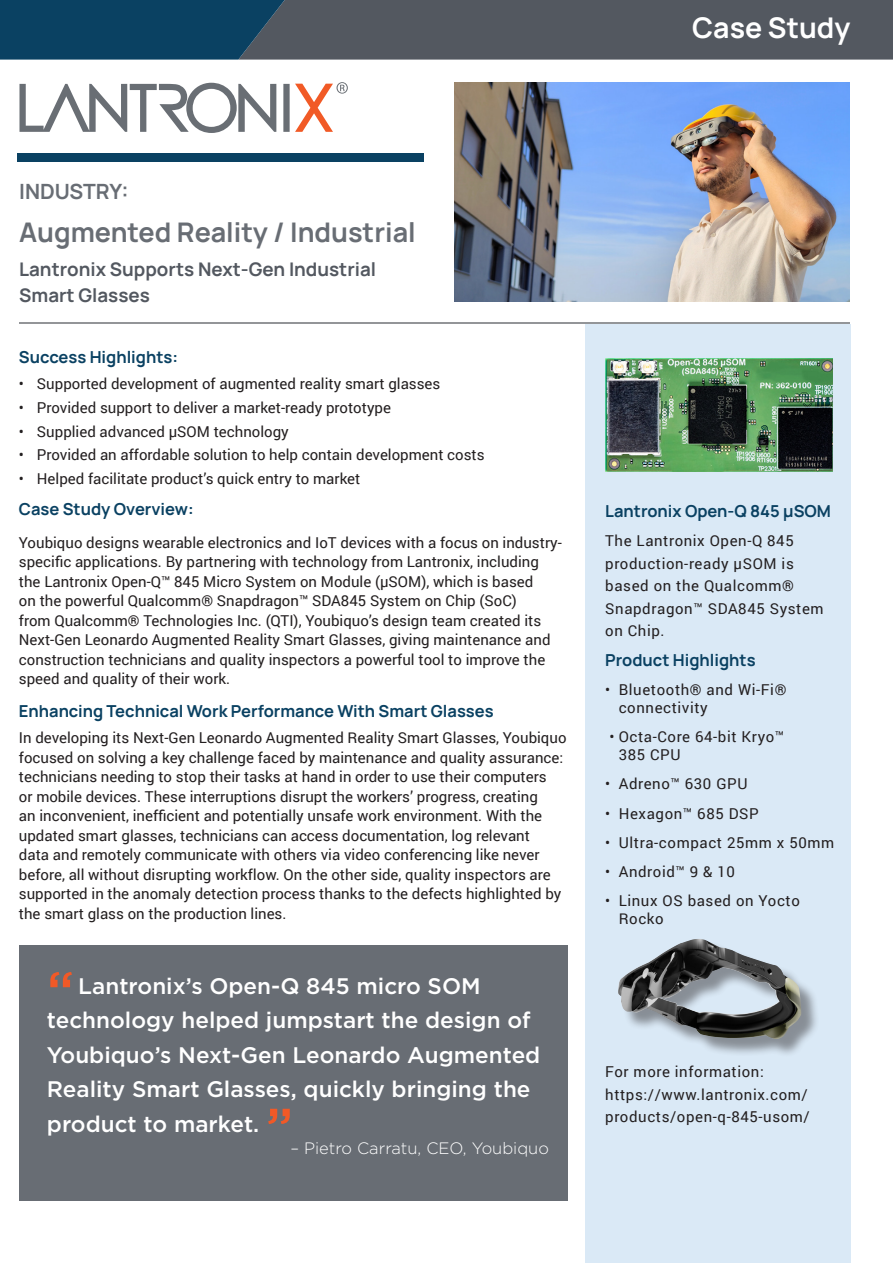
<style>
.page{position:relative;width:893px;height:1263px;background:#fff}
.page>*{position:absolute;margin:0;border:0;box-sizing:border-box;transform-origin:0 0}
.t1{font:500 54px "Gotham";color:#f15927}
.t2{font:700 28.5px "Manrope";color:#fff}
.t3{font:700 27px "Manrope";color:#686d74}
.t4{font:500 22.5px/34.5px "Gotham";color:#fff}
.t5{font:700 21px "Manrope";color:#686d74}
.t6{font:700 18.75px/25.5px "Manrope";color:#535860}
.t7{font:700 16.5px "Manrope";color:#0a4162}
.t8{font:300 16.5px "Gotham";color:#fff}
.t9{font:15px/19.5px "Roboto";color:#231f20}
.t10{font:15px/22.5px "Roboto";letter-spacing:.04em;color:#231f20}
</style>
<div class="page">
<svg style="left:0;top:0;width:893px;height:60px;background:#3e5261"></svg>
<div style="left:585px;top:324px;width:265px;height:939px;background:#dae9f6"></div>
<div style="left:621px;top:941px;width:199px;height:116px;background:#231f20;opacity:.45"></div>
<img style="left:618px;top:939px;width:184px;height:100px">
<hr style="left:19px;top:322px;width:830px;height:2px;background:#939598">
<div style="left:17px;top:154px;width:406px;height:8px;background:#0a4162"></div>
<svg style="left:19px;top:83px;width:257px;height:50px"></svg>
<svg style="left:283px;top:82px;width:65px;height:50px"></svg>
<div style="left:20px;top:945px;width:548px;height:256px;background:#686d74"></div>
<img style="left:605px;top:359px;width:227px;height:112px">
<img style="left:454px;top:82px;width:395px;height:219px">
<p class="t2" style="left:692px;top:8px;width:160px">Case Study</p>
<p class="t5" style="left:19px;top:177px;width:111px">INDUSTRY:</p>
<p class="t3" style="left:19px;top:214px;width:398px">Augmented Reality / Industrial</p>
<p class="t6" style="left:19px;top:256px;width:358px">Lantronix Supports Next-Gen Industrial<br>Smart Glasses</p>
<p class="t7" style="left:19px;top:345px;width:161px">Success Highlights:</p>
<p class="t9" style="left:19px;top:373px;width:423px">• Supported development of augmented reality smart glasses</p>
<p class="t9" style="left:19px;top:397px;width:374px">• Provided support to deliver a market-ready prototype</p>
<p class="t9" style="left:19px;top:421px;width:271px">• Supplied advanced μSOM technology</p>
<p class="t9" style="left:19px;top:445px;width:467px">• Provided an affordable solution to help contain development costs</p>
<p class="t9" style="left:19px;top:468px;width:343px">• Helped facilitate product’s quick entry to market</p>
<p class="t7" style="left:19px;top:497px;width:176px">Case Study Overview:</p>
<p class="t9" style="left:19px;top:532px;width:544px">Youbiquo designs wearable electronics and IoT devices with a focus on industry&shy;specific applications. By partnering with technology from Lantronix, including the Lantronix Open-Q™ 845 Micro System on Module (μSOM), which is based<br>on the powerful Qualcomm® Snapdragon™ SDA845 System on Chip (SoC)<br>from Qualcomm® Technologies Inc. (QTI), Youbiquo’s design team created its Next-Gen Leonardo Augmented Reality Smart Glasses, giving maintenance and construction technicians and quality inspectors a powerful tool to improve the speed and quality of their work.</p>
<p class="t7" style="left:19px;top:700px;width:476px">Enhancing Technical Work Performance With Smart Glasses</p>
<p class="t9" style="left:19px;top:728px;width:549px">In developing its Next-Gen Leonardo Augmented Reality Smart Glasses, Youbiquo focused on solving a key challenge faced by maintenance and quality assurance: technicians needing to stop their tasks at hand in order to use their computers<br>or mobile devices. These interruptions disrupt the workers’ progress, creating<br>an inconvenient, inefficient and potentially unsafe work environment. With the updated smart glasses, technicians can access documentation, log relevant<br>data and remotely communicate with others via video conferencing like never before, all without disrupting workflow. On the other side, quality inspectors are supported in the anomaly detection process thanks to the defects highlighted by the smart glass on the production lines.</p>
<p class="t1" style="left:47px;top:955px;width:29px">“</p>
<p class="t4" style="left:47px;top:968px;width:495px;text-indent:31px">Lantronix’s Open-Q 845 micro SOM technology helped jumpstart the design of Youbiquo’s Next-Gen Leonardo Augmented Reality Smart Glasses, quickly bringing the product to market.</p>
<p class="t1" style="left:266px;top:1092px;width:29px">”</p>
<p class="t8" style="left:290px;top:1137px;width:260px">– Pietro Carratu, CEO, Youbiquo</p>
<p class="t7" style="left:605px;top:499px;width:227px">Lantronix Open-Q 845 µSOM</p>
<p class="t10" style="left:605px;top:529px;width:220px">The Lantronix Open-Q 845 production-ready µSOM is based on the Qualcomm®<br>Snapdragon™ SDA845 System on Chip.</p>
<p class="t7" style="left:605px;top:648px;width:152px">Product Highlights</p>
<p class="t10" style="left:619px;top:680px;width:169px;line-height:18px;text-indent:-14px">• Bluetooth® and Wi-Fi® connectivity</p>
<p class="t10" style="left:619px;top:727px;width:167px;line-height:18px;text-indent:-9px">• Octa-Core 64-bit Kryo™<br>385 CPU</p>
<p class="t10" style="left:605px;top:772px;width:144px">• Adreno™ 630 GPU</p>
<p class="t10" style="left:605px;top:801px;width:155px">• Hexagon™ 685 DSP</p>
<p class="t10" style="left:605px;top:831px;width:230px">• Ultra-compact 25mm x 50mm</p>
<p class="t10" style="left:605px;top:860px;width:131px">• Android™ 9 &amp; 10</p>
<p class="t10" style="left:619px;top:891px;width:183px;line-height:18px;text-indent:-14px">• Linux OS based on Yocto<br>Rocko</p>
<p class="t10" style="left:605px;top:1060px;width:206px">For more information: https://www.lantronix.com/ products/open-q-845-usom/</p>
</div>
